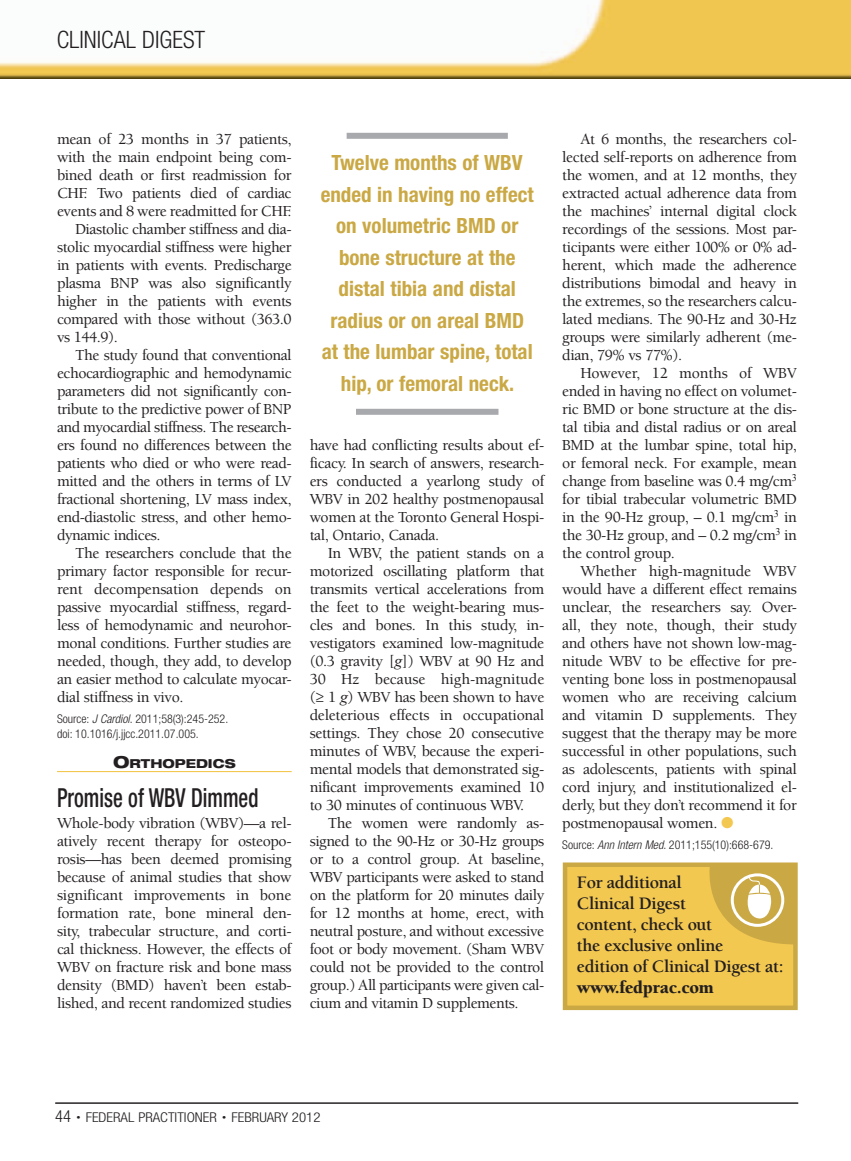
<style>
.page{position:relative;width:851px;height:1161px;background:#fff}
.page>*{position:absolute;margin:0;border:0;box-sizing:border-box;transform-origin:0 0}
.CD_H1{font:500 condensed 26.25px "Helvetica Neue LT Std";color:#231f20;scale:.8 1}
.t1{font:300 condensed 24px "Helvetica Neue LT Std";color:#231f20}
.callout{font:700 condensed 21px/31.5px "Helvetica Neue LT Std";color:#caa844;text-align:center}
.t2{font:700 18px/21px "Berkeley Std";letter-spacing:-.02em;color:#231f20}
.t1-2{font:500 15.75px/18px "Berkeley Std";letter-spacing:-.025em;color:#231f20;text-align:justify}
.t2-2{font:500 15.75px/18px "Berkeley Std";letter-spacing:-.025em;color:#231f20;text-align:justify}
.t3{font:300 condensed 13.5px "Helvetica Neue LT Std";color:#231f20;scale:1.1 1}
.Eyebrow{font:800 expanded 12.3px "Helvetica Neue LT Std";color:#231f20}
.source_line{font:300 condensed 12px/15px "Helvetica Neue LT Std";color:#231f20}
.s1{font-style:italic}
.s2{font-size:16.5px}
.s3{font-family:"Times New Roman";font-weight:400;font-style:italic}
.s4{font-family:"Helvetica Neue LT Std";font-weight:400}
.s5{color:#f3c851}
.s6{font-weight:900}
.s7{font-size:7.5px}
</style>
<div class="page">
<img style="left:0;top:0;width:850px;height:78px">
<hr style="left:57px;top:771px;width:234px;height:1px;background:#f3c851">
<hr style="left:55px;top:1103px;width:743px;height:1px;background:#231f20">
<div style="left:562px;top:862px;width:235px;height:148px;background:#f3c851;border:4px solid #caa844"></div>
<svg style="left:698px;top:864px;width:98px;height:81px"></svg>
<div style="left:346px;top:133px;width:162px;height:6px;background:#a7a9ac"></div>
<div style="left:356px;top:409px;width:142px;height:6px;background:#a7a9ac"></div>
<p class="t1" style="left:57px;top:26px;width:150px">CLINICAL DIGEST</p>
<p class="t1-2" style="left:57px;top:130px;width:236px">mean of 23 months in 37 patients, with the main endpoint being com&shy;bined death or first readmission for CHF. Two patients died of cardiac events and 8 were readmitted for CHF.</p>
<p class="t1-2" style="left:57px;top:220px;width:236px;text-indent:18px">Diastolic chamber stiffness and dia&shy;stolic myocardial stiffness were higher in patients with events. Predischarge plasma BNP was also significantly higher in the patients with events compared with those without (363.0 vs 144.9).</p>
<p class="t1-2" style="left:57px;top:346px;width:236px;text-indent:18px">The study found that conventional echocardiographic and hemodynamic parameters did not significantly con&shy;tribute to the predictive power of BNP and myocardial stiffness. The research&shy;ers found no differences between the patients who died or who were read&shy;mitted and the others in terms of LV fractional shortening, LV mass index, end-diastolic stress, and other hemo&shy;dynamic indices.</p>
<p class="t1-2" style="left:57px;top:544px;width:236px;text-indent:18px">The researchers conclude that the primary factor responsible for recur&shy;rent decompensation depends on passive myocardial stiffness, regard&shy;less of hemodynamic and neurohor&shy;monal conditions. Further studies are needed, though, they add, to develop an easier method to calculate myocar&shy;dial stiffness in vivo.</p>
<p class="source_line" style="left:57px;top:711px;width:173px">Source: <span class="s1">J Cardiol</span>. 2011;58(3):245-252. doi: 10.1016/j.jjcc.2011.07.005.</p>
<p class="Eyebrow" style="left:113px;top:756px;width:124px"><span class="s2">O</span>RTHOPEDICS</p>
<p class="CD_H1" style="left:57px;top:782px;width:253px">Promise of WBV Dimmed</p>
<p class="t2-2" style="left:57px;top:814px;width:236px">Whole-body vibration (WBV)—a rel&shy;atively recent therapy for osteopo&shy;rosis—has been deemed promising because of animal studies that show significant improvements in bone formation rate, bone mineral den&shy;sity, trabecular structure, and corti&shy;cal thickness. However, the effects of WBV on fracture risk and bone mass density (BMD) haven’t been estab&shy;lished, and recent randomized studies</p>
<p class="callout" style="left:320px;top:147px;width:215px">Twelve months of WBV ended in having no effect on volumetric BMD or bone structure at the distal tibia and distal radius or on areal BMD at the lumbar spine, total hip, or femoral neck.</p>
<p class="t2-2" style="left:309px;top:436px;width:236px">have had conflicting results about ef&shy;ficacy. In search of answers, research&shy;ers conducted a yearlong study of WBV in 202 healthy postmenopausal women at the Toronto General Hospi&shy;tal, Ontario, Canada.</p>
<p class="t1-2" style="left:309px;top:544px;width:236px;text-indent:18px">In WBV, the patient stands on a motorized oscillating platform that transmits vertical accelerations from the feet to the weight-bearing mus&shy;cles and bones. In this study, in&shy;vestigators examined low-magnitude (0.3 gravity [<span class="s3">g</span>]) WBV at 90 Hz and 30 Hz because high-magnitude (<span class="s4">≥</span> 1 <span class="s3">g</span>) WBV has been shown to have deleterious effects in occupational settings. They chose 20 consecutive minutes of WBV, because the experi&shy;mental models that demonstrated sig&shy;nificant improvements examined 10 to 30 minutes of continuous WBV.</p>
<p class="t1-2" style="left:309px;top:814px;width:236px;text-indent:18px">The women were randomly as&shy;signed to the 90-Hz or 30-Hz groups or to a control group. At baseline, WBV participants were asked to stand on the platform for 20 minutes daily for 12 months at home, erect, with neutral posture, and without excessive foot or body movement. (Sham WBV could not be provided to the control group.) All participants were given cal&shy;cium and vitamin D supplements.</p>
<p class="t1-2" style="left:562px;top:130px;width:236px;text-indent:18px">At 6 months, the researchers col&shy;lected self-reports on adherence from the women, and at 12 months, they extracted actual adherence data from the machines’ internal digital clock recordings of the sessions. Most par&shy;ticipants were either 100% or 0% ad&shy;herent, which made the adherence distributions bimodal and heavy in the extremes, so the researchers calcu&shy;lated medians. The 90-Hz and 30-Hz groups were similarly adherent (me&shy;dian, 79% vs 77%).</p>
<p class="t1-2" style="left:562px;top:364px;width:236px;text-indent:18px">However, 12 months of WBV ended in having no effect on volumet&shy;ric BMD or bone structure at the dis&shy;tal tibia and distal radius or on areal BMD at the lumbar spine, total hip, or femoral neck. For example, mean change from baseline was 0.4 mg/cm<sup>3 </sup>for tibial trabecular volumetric BMD in the 90-Hz group, – 0.1 mg/cm<sup>3</sup> in the 30-Hz group, and – 0.2 mg/cm<sup>3</sup> in the control group.</p>
<p class="t1-2" style="left:562px;top:562px;width:236px;text-indent:18px">Whether high-magnitude WBV would have a different effect remains unclear, the researchers say. Over&shy;all, they note, though, their study and others have not shown low-mag&shy;nitude WBV to be effective for pre&shy;venting bone loss in postmenopausal women who are receiving calcium and vitamin D supplements. They suggest that the therapy may be more successful in other populations, such as adolescents, patients with spinal cord injury, and institutionalized el&shy;derly, but they don’t recommend it for postmenopausal women. <span class="s5">●</span></p>
<p class="source_line" style="left:562px;top:837px;width:212px">Source: <span class="s1">Ann Intern Med</span>. 2011;155(10):668-679.</p>
<p class="t2" style="left:577px;top:872px;width:208px">For additional<br>Clinical Digest<br>content, check out<br>the exclusive online<br>edition of Clinical Digest at: <span class="s6">www.fedprac.com</span></p>
<p class="t3" style="left:55px;top:1110px;width:242px"><span class="s2">44</span> <span class="s7">•</span> FEDERAL PRACTITIONER <span class="s7">•</span> FEBRUARY 2012</p>
</div>
